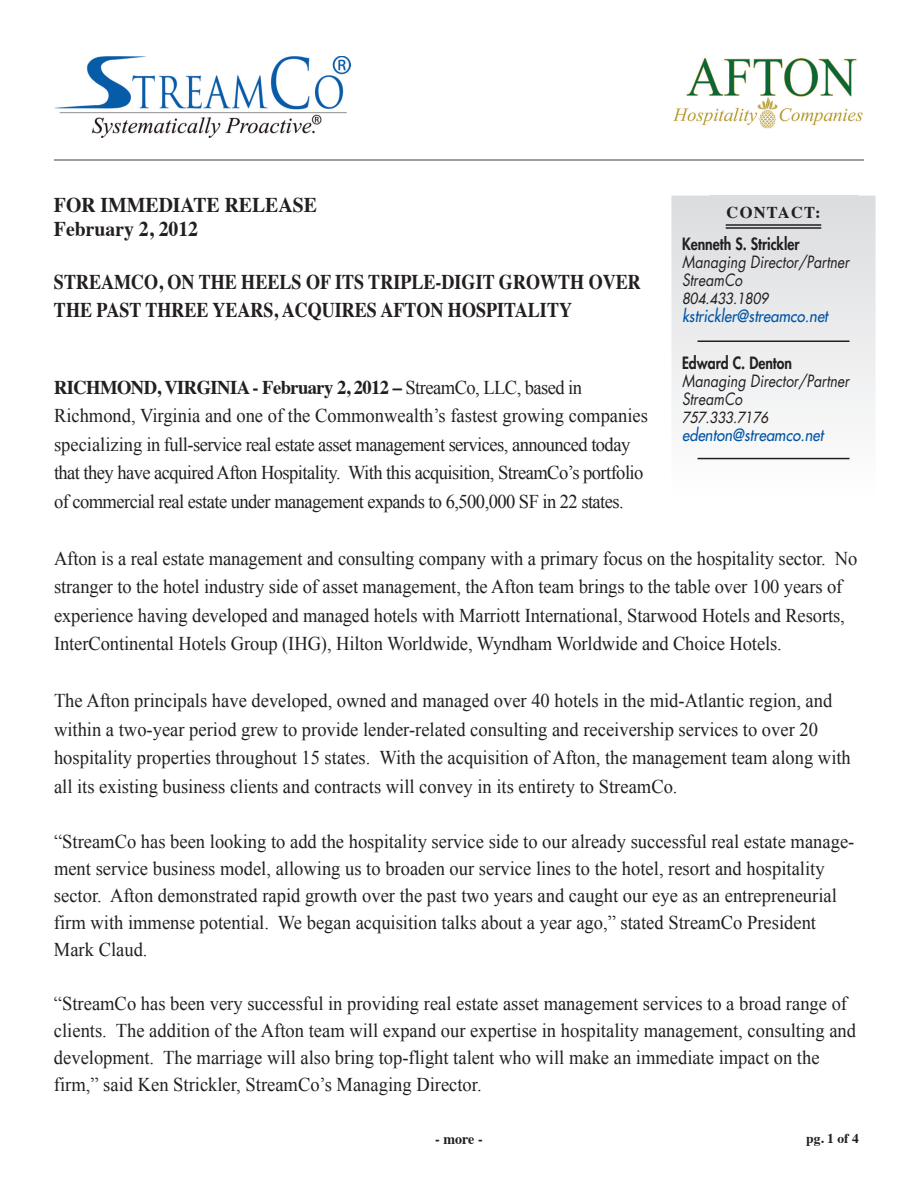
<style>
.page{position:relative;width:918px;height:1188px;background:#fff}
.page>*{position:absolute;margin:0;border:0;box-sizing:border-box;transform-origin:0 0}
.t1{font:700 21px/28.5px "Times";color:#231f20;scale:.86 1}
.t2{font:700 21px/24px "Times";color:#231f20;scale:.94 1}
.t3{font:19.5px/27px "Times New Roman";color:#231f20;scale:.95 1}
.t4{font:19.5px/28.5px "Times New Roman";letter-spacing:-.03em;color:#231f20;scale:.95 1}
.t5{font:700 19.5px "Times";letter-spacing:-.03em;color:#231f20;scale:.95 1}
.t6{font:italic 16.5px/18px "Futura";letter-spacing:.005em;color:#231f20;scale:.85 1}
.t7{font:italic 16.5px "Futura";letter-spacing:.005em;color:#0155a5;scale:.9 1}
.t8{font:800 16.5px "Futura";color:#231f20;scale:.85 1}
.t9{font:700 16.5px "Times";letter-spacing:.075em;color:#231f20}
.t10{font:italic 15px "Futura";letter-spacing:.005em;color:#231f20;scale:.9 1}
.t11{font:700 15px "Times";color:#231f20;scale:.94 1}
.t12{font:700 13.5px "Times";color:#231f20}
.s1{font-family:"Times New Roman";font-weight:400}
</style>
<div class="page">
<img style="left:671px;top:196px;width:205px;height:264px">
<div style="left:710px;top:195px;width:148px;height:53px;background:#dedfe1"></div>
<hr style="left:726px;top:224px;width:95px;height:2px;background:#231f20">
<hr style="left:726px;top:227px;width:95px;height:2px;background:#231f20">
<hr style="left:698px;top:340px;width:151px;height:2px;background:#231f20">
<hr style="left:698px;top:458px;width:151px;height:1px;background:#231f20">
<img style="left:673px;top:58px;width:190px;height:71px">
<img style="left:54px;top:57px;width:297px;height:81px">
<hr style="left:54px;top:159px;width:810px;height:1px;background:#9b9da0">
<p class="t2" style="left:54px;top:195px;width:281px">FOR IMMEDIATE RELEASE<br>FEBRUARY 2, 2012</p>
<p class="t1" style="left:54px;top:269px;width:684px">STREAMCO, ON THE HEELS OF ITS TRIPLE-DIGIT GROWTH OVER<br>THE PAST THREE YEARS, ACQUIRES AFTON HOSPITALITY</p>
<p class="t9" style="left:727px;top:205px;width:96px">CONTACT:</p>
<p class="t8" style="left:682px;top:236px;width:140px">Kenneth S. Strickler</p>
<p class="t6" style="left:682px;top:255px;width:198px">Managing Director/Partner<br>StreamCo</p>
<p class="t10" style="left:682px;top:291px;width:97px">804.433.1809</p>
<p class="t7" style="left:682px;top:308px;width:163px">kstrickler@streamco.net</p>
<p class="t8" style="left:682px;top:355px;width:131px">Edward C. Denton</p>
<p class="t6" style="left:682px;top:373px;width:198px">Managing Director/Partner<br>StreamCo</p>
<p class="t10" style="left:682px;top:410px;width:97px">757.333.7176</p>
<p class="t7" style="left:682px;top:426px;width:159px">edenton@streamco.net</p>
<p class="t5" style="left:54px;top:379px;width:557px">RICHMOND, VIRGINIA - FEBRUARY 2, 2012 – <span class="s1">StreamCo, LLC, based in</span></p>
<p class="t4" style="left:54px;top:401px;width:627px">Richmond, Virginia and one of the Commonwealth’s fastest growing companies specializing in full-service real estate asset management services, announced today that they have acquired Afton Hospitality. With this acquisition, StreamCo’s portfolio of commercial real estate under management expands to 6,500,000 SF in 22 states.</p>
<p class="t3" style="left:54px;top:544px;width:847px;line-height:28.5px">Afton is a real estate management and consulting company with a primary focus on the hospitality sector. No stranger to the hotel industry side of asset management, the Afton team brings to the table over 100 years of experience having developed and managed hotels with Marriott International, Starwood Hotels and Resorts, InterContinental Hotels Group (IHG), Hilton Worldwide, Wyndham Worldwide and Choice Hotels.</p>
<p class="t3" style="left:54px;top:686px;width:840px;line-height:28.5px">The Afton principals have developed, owned and managed over 40 hotels in the mid-Atlantic region, and within a two-year period grew to provide lender-related consulting and receivership services to over 20 hospitality properties throughout 15 states. With the acquisition of Afton, the management team along with all its existing business clients and contracts will convey in its entirety to StreamCo.</p>
<p class="t3" style="left:54px;top:828px;width:844px">“StreamCo has been looking to add the hospitality service side to our already successful real estate manage&shy;ment service business model, allowing us to broaden our service lines to the hotel, resort and hospitality sector. Afton demonstrated rapid growth over the past two years and caught our eye as an entrepreneurial firm with immense potential. We began acquisition talks about a year ago,” stated StreamCo President Mark Claud.</p>
<p class="t3" style="left:54px;top:990px;width:846px">“StreamCo has been very successful in providing real estate asset management services to a broad range of clients. The addition of the Afton team will expand our expertise in hospitality management, consulting and development. The marriage will also bring top-flight talent who will make an immediate impact on the firm,” said Ken Strickler, StreamCo’s Managing Director.</p>
<p class="t12" style="left:806px;top:1132px;width:54px">PG. 1 OF 4</p>
<p class="t11" style="left:435px;top:1132px;width:52px">- MORE -</p>
</div>
